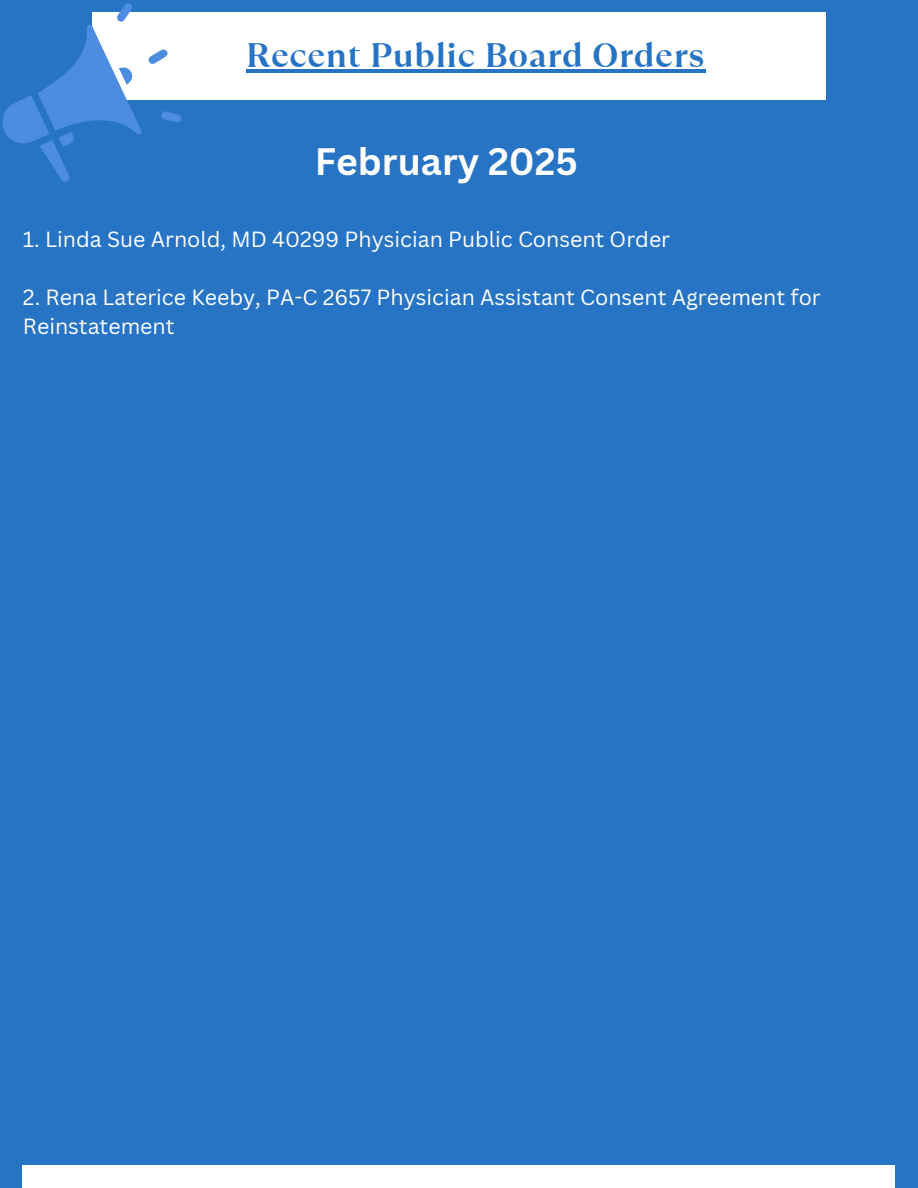
<style>
.page{position:relative;width:918px;height:1188px;background:#2774c5}
.page>*{position:absolute;margin:0;border:0;box-sizing:border-box;transform-origin:0 0}
.t1{font:700 37.2px "Canva Sans";color:#fff}
.t2{font:700 33.9px "TT Ramillas";letter-spacing:.02em;color:#2774c5}
.t3{font:21.45px/29.2px "Canva Sans";color:#fff}
</style>
<div class="page">
<div style="left:23px;top:1165px;width:872px;height:23px;background:#fff"></div>
<div style="left:92px;top:12px;width:733px;height:88px;background:#fff"></div>
<svg style="left:2px;top:3px;width:179px;height:179px"></svg>
<hr style="left:246px;top:69px;width:459px;height:3px;background:#2774c5">
<p class="t2" style="left:246px;top:31px;width:460px">Recent Public Board Orders</p>
<h1 class="t1" style="left:315px;top:135px;width:265px">February 2025</h1>
<h1 class="t3" style="left:23px;top:224px;width:649px">1. Linda Sue Arnold, MD 40299 Physician Public Consent Order</h1>
<p class="t3" style="left:23px;top:282px;width:799px">2. Rena Laterice Keeby, PA-C 2657 Physician Assistant Consent Agreement for<br>Reinstatement</p>
</div>
